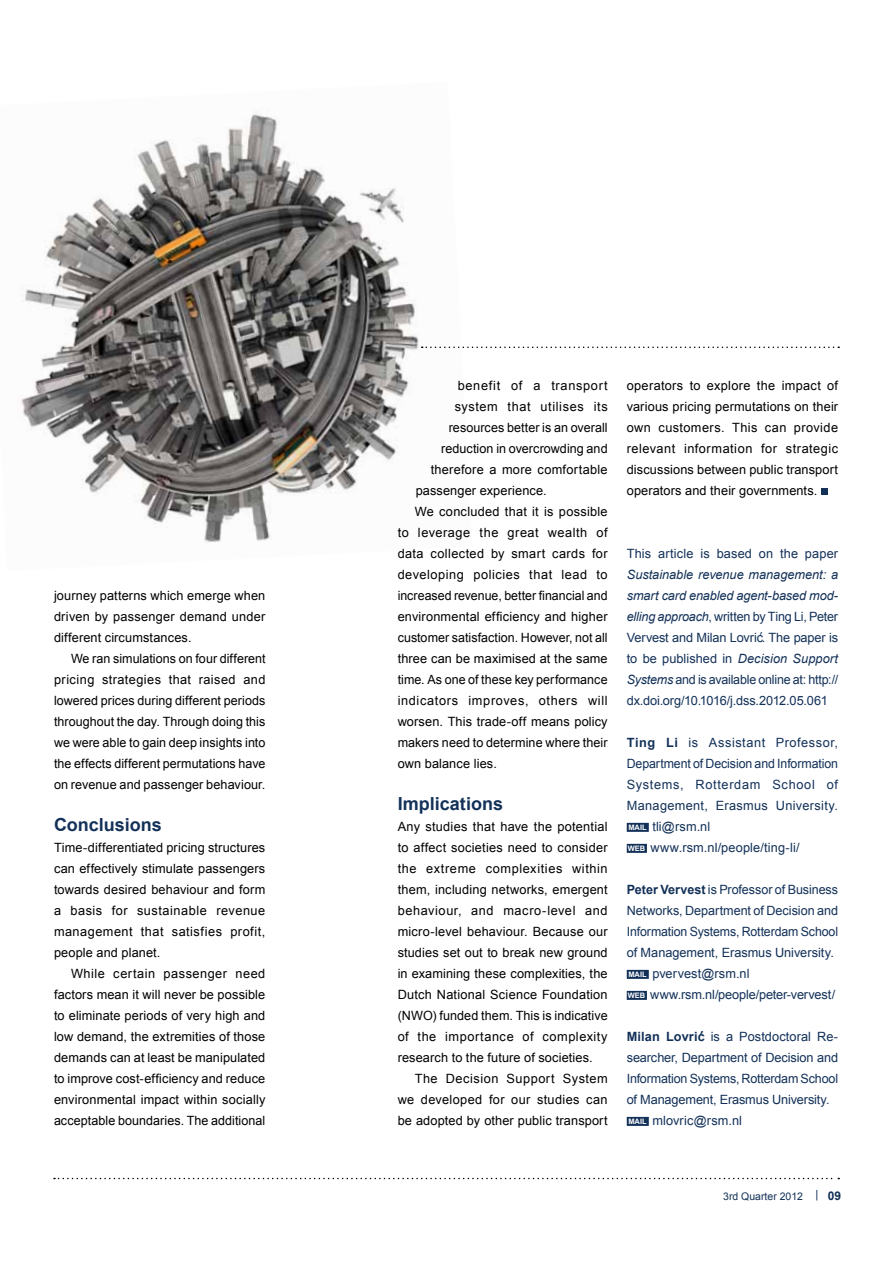
<style>
.page{position:relative;width:893px;height:1263px;background:#fff}
.page>*{position:absolute;margin:0;border:0;box-sizing:border-box;transform-origin:0 0}
.t1{font:700 18px "Arial";color:#133158}
.t2{font:12.75px/21px "Arial";letter-spacing:.01em;color:#000;text-align:justify}
.t3{font:12.75px/21px "Arial";letter-spacing:-.005em;color:#133158}
.t4{font:12.75px/21px "Arial";letter-spacing:.025em;color:#133158}
.t5{font:12.75px "Arial";letter-spacing:.045em;color:#000}
.t6{font:12.75px "Arial";letter-spacing:.05em;color:#000}
.t7{font:12.75px "Arial";letter-spacing:.03em;color:#000}
.t8{font:12.75px "Arial";letter-spacing:.015em;color:#133158}
.t9{font:12.75px "Arial";letter-spacing:.04em;color:#000}
.t10{font:12.75px "Arial";letter-spacing:.055em;color:#000}
.t11{font:10.5px "Arial";color:#133158}
.s1{font-style:italic}
.s2{font-family:"Dax"}
.s3{font-weight:700}
.s4{font-weight:700;font-size:7.5px;color:#fff}
.s5{font-family:"Dax";font-weight:700}
.s6{font-size:11.25px}
.s7{font-weight:700;font-size:12px}
</style>
<div class="page">
<img style="left:21px;top:110px;width:448px;height:433px">
<svg style="left:54px;top:1178px;width:785px;height:1px"></svg>
<svg style="left:422px;top:347px;width:417px;height:1px"></svg>
<div style="left:627px;top:823px;width:22px;height:9px;background:#133158"></div>
<div style="left:627px;top:844px;width:20px;height:9px;background:#133158"></div>
<div style="left:627px;top:970px;width:22px;height:9px;background:#133158"></div>
<div style="left:627px;top:991px;width:20px;height:9px;background:#133158"></div>
<div style="left:627px;top:1117px;width:22px;height:9px;background:#133158"></div>
<div style="left:821px;top:488px;width:7px;height:7px;background:#133158"></div>
<p class="t2" style="left:54px;top:585px;width:213px">journey patterns which emerge when driven by passenger demand under different circumstances.</p>
<p class="t2" style="left:54px;top:648px;width:213px;text-indent:17px">We ran simulations on four different pricing strategies that raised and lowered prices during different periods throughout the day. Through doing this we were able to gain deep insights into the effects different permutations have on revenue and passenger behaviour.</p>
<h1 class="t1" style="left:54px;top:815px;width:109px">Conclusions</h1>
<p class="t2" style="left:54px;top:837px;width:213px">Time-differentiated pricing structures can effectively stimulate passengers towards desired behaviour and form a basis for sustainable revenue management that satisfies profit, people and planet.</p>
<p class="t2" style="left:54px;top:963px;width:213px;text-indent:17px">While certain passenger need factors mean it will never be possible to eliminate periods of very high and low demand, the extremities of those demands can at least be manipulated to improve cost-efficiency and reduce environmental impact within socially acceptable boundaries. The additional</p>
<p class="t10" style="left:458px;top:378px;width:152px">benefit of a transport</p>
<p class="t5" style="left:455px;top:399px;width:154px">system that utilises its</p>
<p class="t2" style="left:449px;top:417px;width:161px">resources better is an overall</p>
<p class="t2" style="left:441px;top:438px;width:168px">reduction in overcrowding and</p>
<p class="t2" style="left:431px;top:459px;width:178px">therefore a more comfortable</p>
<p class="t2" style="left:416px;top:480px;width:133px">passenger experience.</p>
<p class="t2" style="left:415px;top:501px;width:194px">We concluded that it is possible</p>
<p class="t9" style="left:398px;top:525px;width:211px">to leverage the great wealth of</p>
<p class="t7" style="left:398px;top:546px;width:211px">data collected by smart cards for</p>
<p class="t5" style="left:398px;top:567px;width:211px">developing policies that lead to</p>
<p class="t2" style="left:398px;top:585px;width:211px">increased revenue, better financial and</p>
<p class="t2" style="left:398px;top:606px;width:211px">environmental efficiency and higher</p>
<p class="t2" style="left:398px;top:627px;width:211px">customer satisfaction. However, not all</p>
<p class="t2" style="left:398px;top:648px;width:211px">three can be maximised at the same</p>
<p class="t2" style="left:398px;top:669px;width:211px">time. As one of these key performance</p>
<p class="t6" style="left:398px;top:693px;width:211px">indicators improves, others will</p>
<p class="t2" style="left:398px;top:711px;width:211px">worsen. This trade-off means policy</p>
<p class="t2" style="left:398px;top:732px;width:211px">makers need to determine where their</p>
<p class="t2" style="left:398px;top:753px;width:101px">own balance lies.</p>
<h1 class="t1" style="left:398px;top:794px;width:107px">Implications</h1>
<p class="t2" style="left:398px;top:816px;width:211px">Any studies that have the potential to affect societies need to consider the extreme complexities within them, including networks, emergent behaviour, and macro-level and micro-level behaviour. Because our studies set out to break new ground in examining these complexities, the Dutch National Science Foundation (NWO) funded them. This is indicative of the importance of complexity research to the future of societies.</p>
<p class="t2" style="left:398px;top:1068px;width:212px;text-indent:17px">The Decision Support System we developed for our studies can be adopted by other public transport</p>
<p class="t2" style="left:627px;top:375px;width:213px">operators to explore the impact of various pricing permutations on their own customers. This can provide relevant information for strategic discussions between public transport operators and their governments.</p>
<p class="t8" style="left:627px;top:546px;width:213px">This article is based on the paper</p>
<p class="t3" style="left:627px;top:564px;width:213px;text-align:justify"><span class="s1">Sustainable revenue management: a smart card enabled agent-based mod&shy;elling approach</span>, written by Ting Li, Peter Vervest and Milan Lovric<span class="s2">’</span>. The paper is to be published in <span class="s1">Decision Support Systems</span> and is available online at: http:// dx.doi.org/10.1016/j.dss.2012.05.061</p>
<p class="t4" style="left:627px;top:732px;width:213px"><span class="s3">Ting Li</span> is Assistant Professor,<br>Department of Decision and Information<br>Systems, Rotterdam School of<br>Management, Erasmus University.<br><span class="s4">MAIL</span> tli@rsm.nl<br><span class="s4">WEB</span> www.rsm.nl/people/ting-li/</p>
<p class="t3" style="left:627px;top:879px;width:213px"><span class="s3">Peter Vervest</span> is Professor of Business Networks, Department of Decision and Information Systems, Rotterdam School of Management, Erasmus University.<br><span class="s4">MAIL</span> pvervest@rsm.nl<br><span class="s4">WEB</span> www.rsm.nl/people/peter-vervest/</p>
<p class="t3" style="left:627px;top:1026px;width:213px"><span class="s3">Milan Lovric</span><span class="s5">’</span> is a Postdoctoral Re&shy;searcher, Department of Decision and Information Systems, Rotterdam School of Management, Erasmus University.<br><span class="s4">MAIL</span> mlovric@rsm.nl</p>
<p class="t11" style="left:723px;top:1190px;width:119px">3rd Quarter 2012 <span class="s6">|</span> <span class="s7">09</span></p>
</div>
